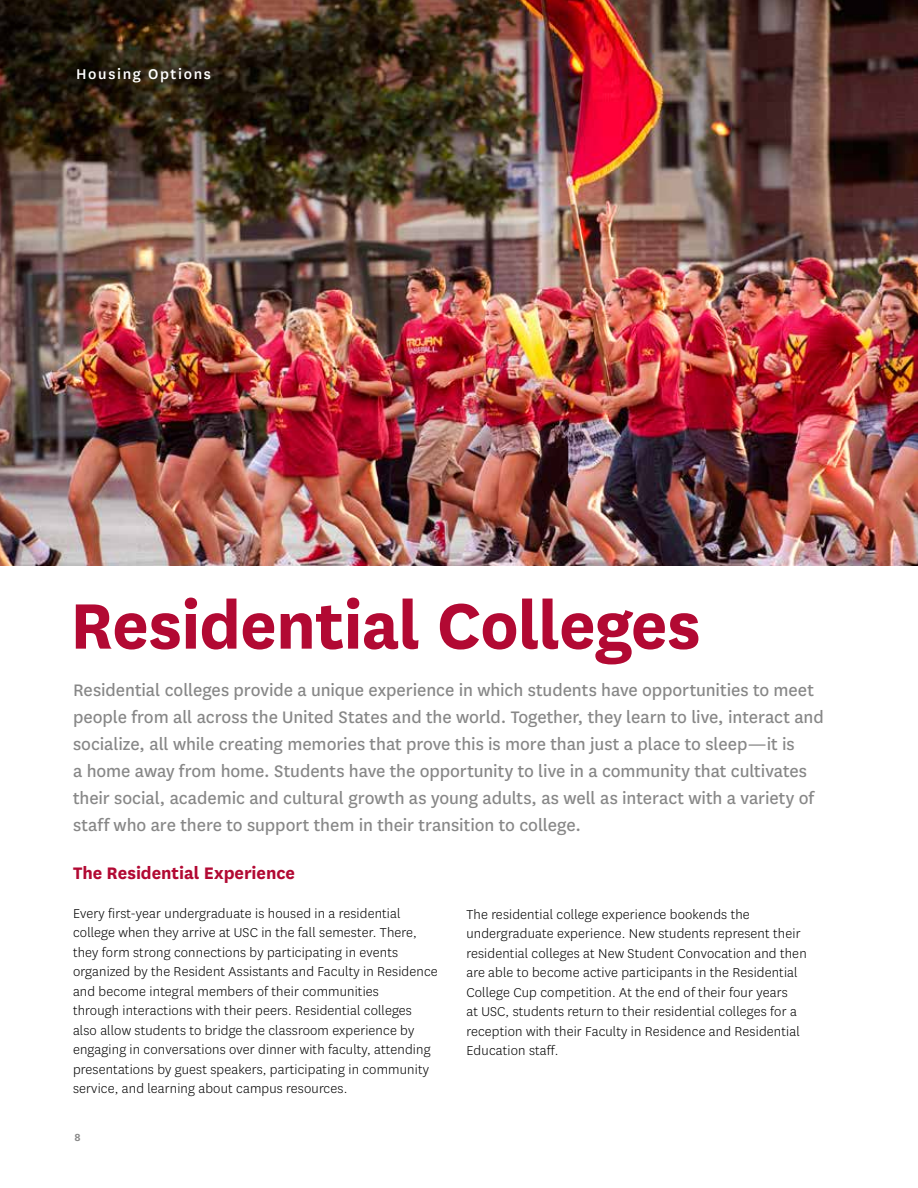
<style>
.page{position:relative;width:918px;height:1188px;background:#fff}
.page>*{position:absolute;margin:0;border:0;box-sizing:border-box;transform-origin:0 0}
.t1{font:700 75px "National";letter-spacing:-.01em;color:#b20933}
.t2{font:19.5px/27px "National";letter-spacing:-.005em;color:#878787}
.t3{font:700 19.5px "National";color:#b20933}
.t4{font:500 16.5px "National";letter-spacing:.1em;color:#fff}
.t5{font:300 15px/19.5px "National";letter-spacing:.01em;color:#000}
.t6{font:600 12px "National";color:#878787}
</style>
<div class="page">
<img style="left:0;top:0;width:918px;height:566px">
<hr style="left:917px;top:824px;width:1px;height:364px;background:#fdc600">
<p class="t4" style="left:76px;top:63px;width:136px">Housing Options</p>
<h1 class="t1" style="left:70px;top:573px;width:632px">Residential Colleges</h1>
<p class="t2" style="left:73px;top:676px;width:752px">Residential colleges provide a unique experience in which students have opportunities to meet people from all across the United States and the world. Together, they learn to live, interact and socialize, all while creating memories that prove this is more than just a place to sleep—it is<br>a home away from home. Students have the opportunity to live in a community that cultivates their social, academic and cultural growth as young adults, as well as interact with a variety of staff who are there to support them in their transition to college.</p>
<h2 class="t3" style="left:73px;top:859px;width:224px">The Residential Experience</h2>
<p class="t5" style="left:73px;top:903px;width:366px">Every first-year undergraduate is housed in a residential college when they arrive at USC in the fall semester. There, they form strong connections by participating in events organized by the Resident Assistants and Faculty in Residence and become integral members of their communities<br>through interactions with their peers. Residential colleges also allow students to bridge the classroom experience by engaging in conversations over dinner with faculty, attending presentations by guest speakers, participating in community service, and learning about campus resources.</p>
<p class="t5" style="left:466px;top:904px;width:342px">The residential college experience bookends the undergraduate experience. New students represent their residential colleges at New Student Convocation and then are able to become active participants in the Residential College Cup competition. At the end of their four years<br>at USC, students return to their residential colleges for a reception with their Faculty in Residence and Residential Education staff.</p>
<p class="t6" style="left:74px;top:1129px;width:8px">8</p>
</div>
